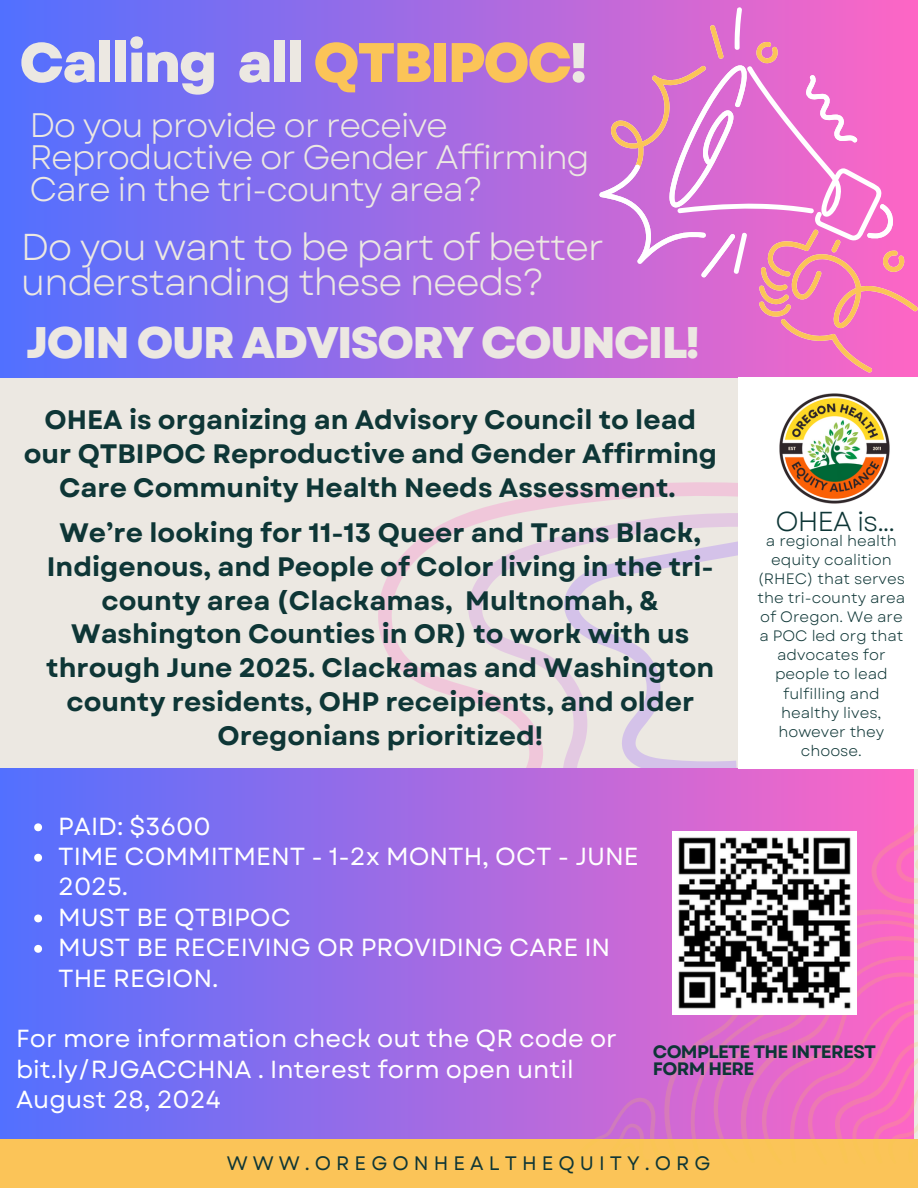
<style>
.page{position:relative;width:918px;height:1188px;background:#ece8e2}
.page>*{position:absolute;margin:0;border:0;box-sizing:border-box;transform-origin:0 0}
.t1{font:800 55.5px "Garet";letter-spacing:-.04em;color:#ece8e2}
.t2{font:800 44.1px "Garet";letter-spacing:-.04em;color:#ece8e2}
.t3{font:37.35px/34.8px "Garet";letter-spacing:-.04em;color:#ece8e2}
.t4{font:33.9px/31.7px "Garet";letter-spacing:-.04em;color:#ece8e2}
.t5{font:27.45px "Garet";letter-spacing:-.04em;color:#0e3636}
.t6{font:700 26.7px/33.8px "Garet";color:#0e3636;text-align:center}
.t7{font:24.75px/30.3px "Garet";color:#fff}
.t8{font:19.5px "Garet";letter-spacing:.26em;color:#0e3636}
.t9{font:700 18px/16.8px "Garet";letter-spacing:-.04em;color:#0e3636}
.t10{font:15px/19px "Garet";color:#0e3636;text-align:center}
.s1{color:#fbc458}
</style>
<div class="page">
<svg style="left:378px;top:482px;width:361px;height:287px"></svg>
<svg style="left:468px;top:513px;width:271px;height:256px"></svg>
<svg style="left:564px;top:541px;width:175px;height:228px"></svg>
<div style="left:0;top:0;width:918px;height:377px;background:linear-gradient(to right,#5170ff,#fe66c5)"></div>
<div style="left:0;top:769px;width:914px;height:419px;background:linear-gradient(to right,#5270fe,#fe67c5)"></div>
<div style="left:0;top:1139px;width:918px;height:49px;background:#fbc458"></div>
<div style="left:739px;top:377px;width:179px;height:392px;background:#fff"></div>
<svg style="left:599px;top:7px;width:319px;height:367px;background:#d469d2"></svg>
<svg style="left:610px;top:66px;width:308px;height:263px;background:#d96eca"></svg>
<svg style="left:599px;top:164px;width:70px;height:100px;background:#cf7cdb"></svg>
<svg style="left:709px;top:24px;width:196px;height:350px;background:#ec70c2"></svg>
<svg style="left:669px;top:64px;width:225px;height:214px;background:#e87dcf"></svg>
<svg style="left:661px;top:906px;width:257px;height:233px;background:#d870cf"></svg>
<svg style="left:871px;top:799px;width:47px;height:105px;background:#f874c3"></svg>
<svg style="left:573px;top:1097px;width:93px;height:42px;background:#c76bd3"></svg>
<svg style="left:688px;top:920px;width:230px;height:219px;background:#e16fca"></svg>
<svg style="left:740px;top:956px;width:178px;height:183px;background:#ef6fc5"></svg>
<img style="left:755px;top:369px;width:159px;height:135px">
<img style="left:673px;top:831px;width:183px;height:183px">
<svg style="left:34px;top:823px;width:8px;height:8px"></svg>
<svg style="left:34px;top:854px;width:8px;height:8px"></svg>
<svg style="left:34px;top:915px;width:8px;height:7px"></svg>
<svg style="left:34px;top:945px;width:8px;height:8px"></svg>
<h5 class="t1" style="left:19px;top:23px;width:569px">Calling all <span class="s1">QTBIPOC</span>!</h5>
<p class="t4" style="left:29px;top:110px;width:562px">Do you provide or receive<br>Reproductive or Gender Affirming<br>Care in the tri-county area?</p>
<h5 class="t3" style="left:21px;top:230px;width:585px">Do you want to be part of better understanding these needs?</h5>
<h3 class="t2" style="left:26px;top:311px;width:675px">JOIN OUR ADVISORY COUNCIL!</h3>
<p class="t6" style="left:24px;top:403px;width:695px">OHEA is organizing an Advisory Council to lead our QTBIPOC Reproductive and Gender Affirming<br>Care Community Health Needs Assessment.</p>
<h3 class="t6" style="left:46px;top:516px;width:670px">We’re looking for 11-13 Queer and Trans Black, Indigenous, and People of Color living in the tri&shy;county area (Clackamas, Multnomah, &amp; Washington Counties in OR) to work with us through June 2025. Clackamas and Washington county residents, OHP receipients, and older Oregonians prioritized!</h3>
<p class="t7" style="left:58px;top:811px;width:154px">PAID: $3600</p>
<h4 class="t7" style="left:58px;top:841px;width:582px">TIME COMMITMENT - 1-2x MONTH, OCT - JUNE<br>2025.</h4>
<p class="t7" style="left:58px;top:902px;width:234px">MUST BE QTBIPOC</p>
<p class="t7" style="left:58px;top:932px;width:554px">MUST BE RECEIVING OR PROVIDING CARE IN<br>THE REGION.</p>
<h2 class="t5" style="left:775px;top:502px;width:121px">OHEA is...</h2>
<p class="t10" style="left:758px;top:531px;width:149px">a regional health equity coalition (RHEC) that serves the tri-county area of Oregon. We are a POC led org that advocates for people to lead fulfilling and healthy lives, however they choose.</p>
<p class="t7" style="left:16px;top:1024px;width:602px">For more information check out the QR code or bit.ly/RJGACCHNA . Interest form open until<br>August 28, 2024</p>
<h4 class="t9" style="left:653px;top:1043px;width:225px">COMPLETE THE INTEREST<br>FORM HERE</h4>
<p class="t8" style="left:227px;top:1149px;width:485px">WWW.OREGONHEALTHEQUITY.ORG</p>
</div>
